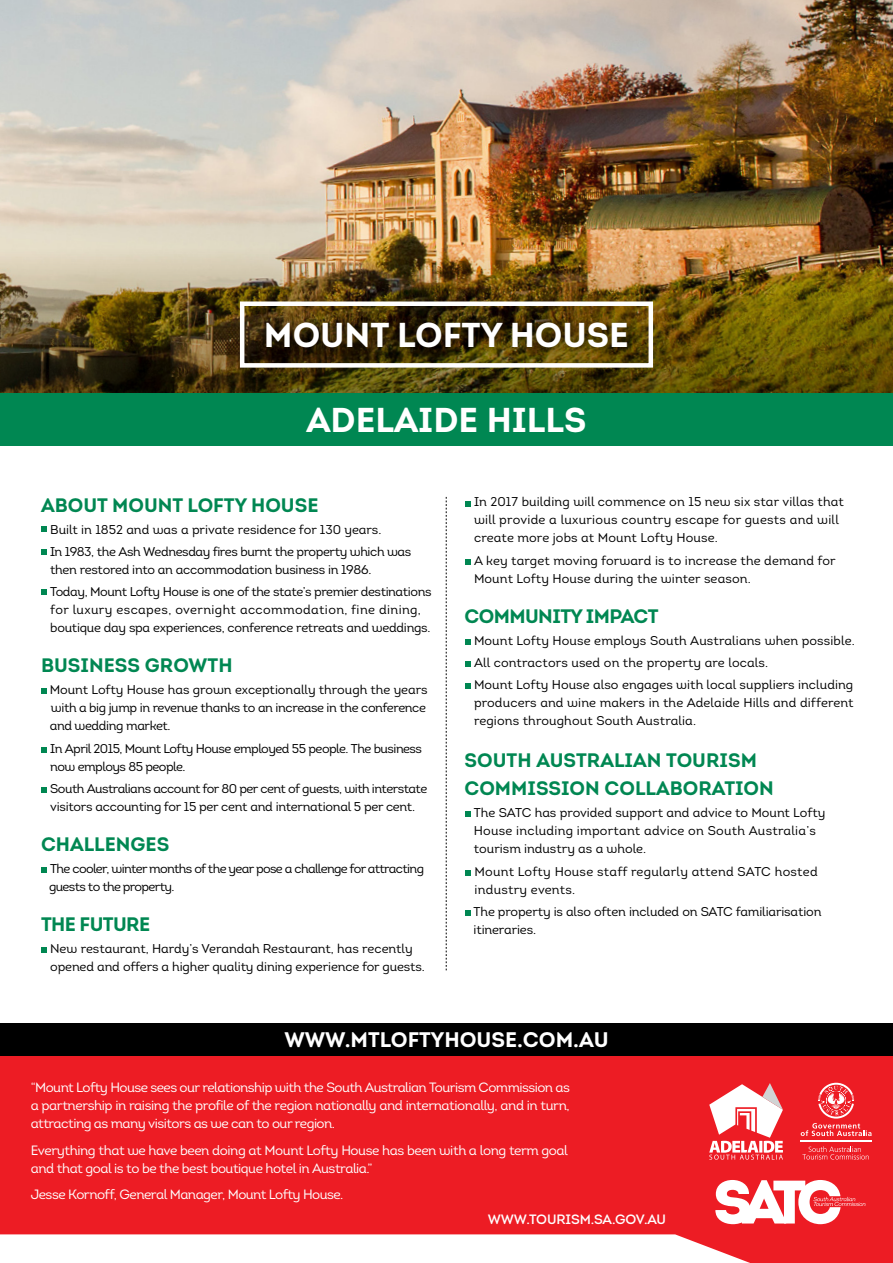
<style>
.page{position:relative;width:893px;height:1263px;background:#fff}
.page>*{position:absolute;margin:0;border:0;box-sizing:border-box;transform-origin:0 0}
.t1{font:700 34.5px "Adelaide Intro";color:#fff}
.t2{font:700 21.15px "Adelaide Intro";color:#fff}
.t3{font:700 19.5px/28.5px "Adelaide Intro";color:#008752}
.t4{font:700 19.5px "Adelaide Intro";letter-spacing:-.03em;color:#008752}
.t5{font:13.5px/18px "Adelaide Intro";letter-spacing:-.035em;color:#fff;text-align:justify}
.t6{font:600 13.5px "Adelaide Intro";letter-spacing:-.01em;color:#fff}
.t7{font:12.75px/18px "Adelaide Intro";letter-spacing:-.005em;color:#000}
.t8{font:12.75px/22.2px "Adelaide Intro";letter-spacing:-.03em;color:#000}
.t9{font:12.75px/18px "Adelaide Intro";letter-spacing:-.04em;color:#000}
.t10{font:12.75px/18px "Adelaide Intro";letter-spacing:-.05em;color:#000}
.t11{font:12.75px/18px "Adelaide Intro";letter-spacing:.02em;color:#000}
</style>
<div class="page">
<img style="left:0;top:0;width:893px;height:249px">
<img style="left:0;top:249px;width:893px;height:144px">
<div style="left:0;top:393px;width:893px;height:53px;background:#008752"></div>
<div style="left:0;top:1023px;width:893px;height:33px;background:#000"></div>
<div style="left:0;top:1056px;width:893px;height:207px;background:#ed1c24"></div>
<svg style="left:0;top:1234px;width:750px;height:29px;background:#fdf1f1"></svg>
<div style="left:240px;top:301px;width:413px;height:67px;border:4px solid #fff"></div>
<div style="left:262px;top:317px;width:376px;height:42px;background:#000;opacity:.15"></div>
<div style="left:257px;top:313px;width:380px;height:44px;background:#000;opacity:.5"></div>
<svg style="left:715px;top:1180px;width:150px;height:44px"></svg>
<svg style="left:802px;top:1146px;width:67px;height:13px"></svg>
<hr style="left:800px;top:1141px;width:71px;height:1px;background:#fff">
<svg style="left:801px;top:1083px;width:70px;height:53px"></svg>
<svg style="left:709px;top:1083px;width:74px;height:76px"></svg>
<svg style="left:41px;top:526px;width:6px;height:6px"></svg>
<svg style="left:41px;top:549px;width:6px;height:5px"></svg>
<svg style="left:41px;top:589px;width:6px;height:6px"></svg>
<svg style="left:41px;top:688px;width:6px;height:6px"></svg>
<svg style="left:41px;top:747px;width:6px;height:5px"></svg>
<svg style="left:41px;top:787px;width:6px;height:6px"></svg>
<svg style="left:41px;top:867px;width:6px;height:6px"></svg>
<svg style="left:41px;top:947px;width:6px;height:6px"></svg>
<svg style="left:465px;top:501px;width:5px;height:5px"></svg>
<svg style="left:465px;top:559px;width:5px;height:6px"></svg>
<svg style="left:465px;top:639px;width:5px;height:6px"></svg>
<svg style="left:465px;top:661px;width:5px;height:6px"></svg>
<svg style="left:465px;top:683px;width:5px;height:6px"></svg>
<svg style="left:465px;top:811px;width:5px;height:6px"></svg>
<svg style="left:465px;top:870px;width:5px;height:5px"></svg>
<svg style="left:465px;top:910px;width:5px;height:6px"></svg>
<svg style="left:446px;top:497px;width:1px;height:473px"></svg>
<h1 class="t1" style="left:264px;top:313px;width:367px">MOUNT LOFTY HOUSE</h1>
<h1 class="t1" style="left:306px;top:398px;width:281px">ADELAIDE HILLS</h1>
<h3 class="t3" style="left:41px;top:490px;width:279px">ABOUT MOUNT LOFTY HOUSE</h3>
<p class="t8" style="left:50px;top:518px;width:363px">Built in 1852 and was a private residence for 130 years.<br>In 1983, the Ash Wednesday fires burnt the property which was</p>
<p class="t8" style="left:50px;top:558px;width:383px">then restored into an accommodation business in 1986.<br>Today, Mount Lofty House is one of the state’s premier destinations</p>
<p class="t7" style="left:50px;top:601px;width:382px">for luxury escapes, overnight accommodation, fine dining, boutique day spa experiences, conference retreats and weddings.</p>
<h3 class="t3" style="left:41px;top:651px;width:193px">BUSINESS GROWTH</h3>
<p class="t8" style="left:50px;top:681px;width:380px;line-height:18px">Mount Lofty House has grown exceptionally through the years with a big jump in revenue thanks to an increase in the conference and wedding market.</p>
<p class="t9" style="left:50px;top:739px;width:373px">In April 2015, Mount Lofty House employed 55 people. The business now employs 85 people.</p>
<p class="t9" style="left:50px;top:779px;width:379px">South Australians account for 80 per cent of guests, with interstate visitors accounting for 15 per cent and international 5 per cent.</p>
<h3 class="t3" style="left:41px;top:829px;width:130px">CHALLENGES</h3>
<p class="t10" style="left:49px;top:859px;width:377px">The cooler, winter months of the year pose a challenge for attracting guests to the property.</p>
<h3 class="t4" style="left:41px;top:911px;width:111px">THE FUTURE</h3>
<p class="t7" style="left:50px;top:939px;width:376px">New restaurant, Hardy’s Verandah Restaurant, has recently opened and offers a higher quality dining experience for guests.</p>
<p class="t7" style="left:474px;top:493px;width:371px">In 2017 building will commence on 15 new six star villas that will provide a luxurious country escape for guests and will create more jobs at Mount Lofty House.</p>
<p class="t7" style="left:474px;top:551px;width:363px">A key target moving forward is to increase the demand for<br>Mount Lofty House during the winter season.</p>
<h3 class="t4" style="left:465px;top:603px;width:196px">COMMUNITY IMPACT</h3>
<p class="t7" style="left:474px;top:629px;width:382px;line-height:22.2px">Mount Lofty House employs South Australians when possible.<br>All contractors used on the property are locals.<br>Mount Lofty House also engages with local suppliers including</p>
<p class="t7" style="left:474px;top:694px;width:381px">producers and wine makers in the Adelaide Hills and different regions throughout South Australia.</p>
<h3 class="t3" style="left:465px;top:745px;width:311px">SOUTH AUSTRALIAN TOURISM<br>COMMISSION COLLABORATION</h3>
<p class="t7" style="left:474px;top:804px;width:353px">The SATC has provided support and advice to Mount Lofty<br>House including important advice on South Australia’s tourism industry as a whole.</p>
<p class="t11" style="left:474px;top:862px;width:345px">Mount Lofty House staff regularly attend SATC hosted industry events.</p>
<p class="t7" style="left:474px;top:902px;width:349px">The property is also often included on SATC familiarisation itineraries.</p>
<h2 class="t2" style="left:284px;top:1026px;width:326px">WWW.MTLOFTYHOUSE.COM.AU</h2>
<p class="t5" style="left:31px;top:1078px;width:541px">“Mount Lofty House sees our relationship with the South Australian Tourism Commission as a partnership in raising the profile of the region nationally and internationally, and in turn, attracting as many visitors as we can to our region.</p>
<p class="t5" style="left:31px;top:1141px;width:539px">Everything that we have been doing at Mount Lofty House has been with a long term goal and that goal is to be the best boutique hotel in Australia.”</p>
<p class="t5" style="left:31px;top:1185px;width:314px">Jesse Kornoff, General Manager, Mount Lofty House.</p>
<p class="t6" style="left:488px;top:1210px;width:180px">WWW.TOURISM.SA.GOV.AU</p>
</div>
